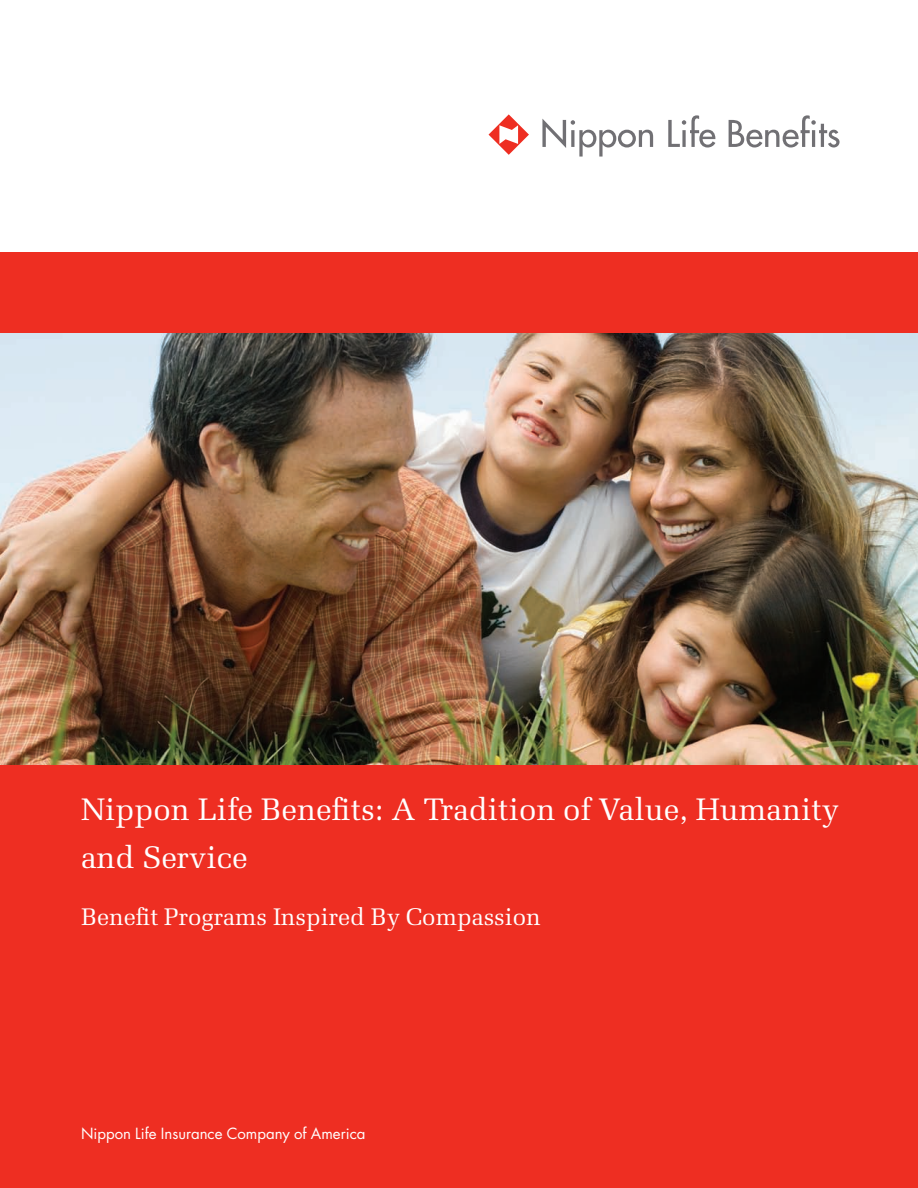
<style>
.page{position:relative;width:918px;height:1188px;background:#fff}
.page>*{position:absolute;margin:0;border:0;box-sizing:border-box;transform-origin:0 0}
.t1{font:31.2px/48px "Melior";color:#fff}
.t2{font:24px "Melior";color:#fff}
.t3{font:15px "Futura";color:#fff}
</style>
<div class="page">
<div style="left:0;top:252px;width:918px;height:936px;background:#ee2e22"></div>
<svg style="left:489px;top:114px;width:40px;height:41px"></svg>
<svg style="left:542px;top:119px;width:111px;height:38px"></svg>
<svg style="left:668px;top:115px;width:47px;height:33px"></svg>
<svg style="left:729px;top:115px;width:111px;height:33px"></svg>
<img style="left:0;top:333px;width:918px;height:432px">
<p class="t1" style="left:81px;top:785px;width:760px">Nippon Life Benefits: A Tradition of Value, Humanity and Service</p>
<p class="t2" style="left:81px;top:902px;width:461px">Benefit Programs Inspired By Compassion</p>
<p class="t3" style="left:81px;top:1127px;width:286px">Nippon Life Insurance Company of America</p>
</div>
